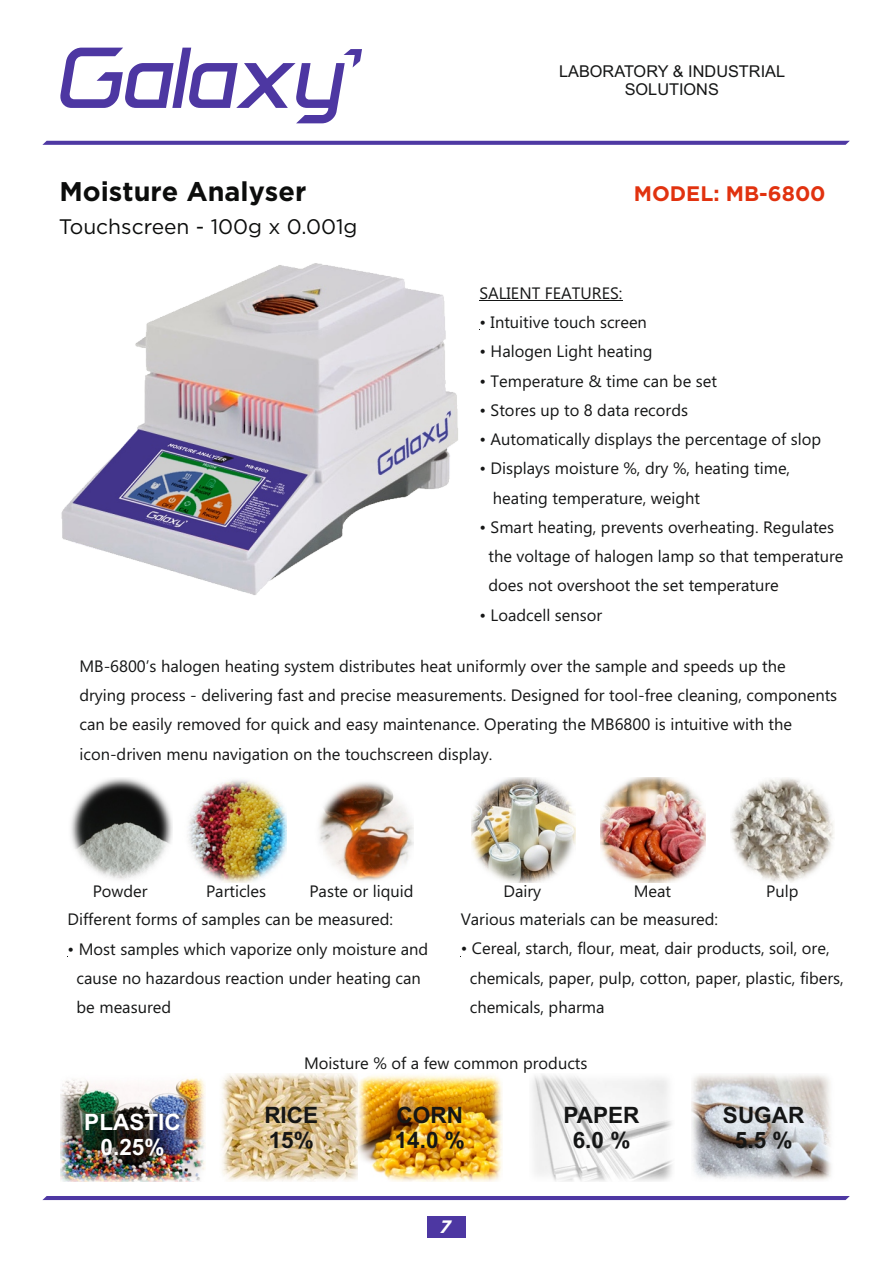
<style>
.page{position:relative;width:893px;height:1263px;background:#fff}
.page>*{position:absolute;margin:0;border:0;box-sizing:border-box;transform-origin:0 0}
.t1{font:700 27px "Gotham";color:#0c0d0c}
.t2{font:700 22.5px/25.2px "Arial";color:#151616}
.t3{font:700 22.5px/25.2px "Arial";color:#fff;text-align:center}
.t4{font:21px "Gotham";color:#0c0d0c}
.t5{font:700 21px "Gotham";color:#e1320f}
.t6{font:italic 700 18px "Gotham";color:#fff}
.t7{font:16.5px/29.2px "Ebrima";color:#151616}
.t8{font:16.35px/18.1px "Arial";color:#151616;text-align:center}
</style>
<div class="page">
<svg style="left:60px;top:48px;width:302px;height:75px"></svg>
<svg style="left:42px;top:141px;width:808px;height:4px;background:#5641a7"></svg>
<hr style="left:42px;top:1196px;width:808px;height:4px;background:#4e38a3">
<hr style="left:479px;top:300px;width:143px;height:1px;background:#151616">
<img style="left:71px;top:778px;width:102px;height:102px">
<img style="left:188px;top:779px;width:98px;height:103px">
<img style="left:319px;top:782px;width:95px;height:99px">
<img style="left:471px;top:778px;width:104px;height:104px">
<img style="left:601px;top:778px;width:104px;height:104px">
<img style="left:731px;top:778px;width:103px;height:104px">
<img style="left:221px;top:1073px;width:137px;height:109px">
<img style="left:358px;top:1075px;width:145px;height:107px">
<img style="left:532px;top:1074px;width:140px;height:108px">
<img style="left:692px;top:1074px;width:139px;height:107px">
<img style="left:60px;top:1078px;width:145px;height:104px">
<div style="left:427px;top:1216px;width:38px;height:22px;background:#4d37a2"></div>
<img style="left:61px;top:263px;width:397px;height:332px">
<h1 class="t1" style="left:59px;top:181px;width:248px">Moisture Analyser</h1>
<p class="t4" style="left:59px;top:218px;width:300px">Touchscreen - 100g x 0.001g</p>
<p class="t8" style="left:559px;top:64px;width:228px">LABORATORY &amp; INDUSTRIAL<br>SOLUTIONS</p>
<p class="t5" style="left:634px;top:186px;width:193px">MODEL: MB-6800</p>
<p class="t7" style="left:479px;top:280px;width:145px">SALIENT FEATURES:</p>
<p class="t7" style="left:479px;top:309px;width:169px">• Intuitive touch screen</p>
<p class="t7" style="left:479px;top:338px;width:175px">• Halogen Light heating</p>
<p class="t7" style="left:479px;top:368px;width:239px">• Temperature &amp; time can be set</p>
<p class="t7" style="left:479px;top:397px;width:210px">• Stores up to 8 data records</p>
<p class="t7" style="left:479px;top:426px;width:343px">• Automatically displays the percentage of slop</p>
<p class="t7" style="left:493px;top:455px;width:299px;text-indent:-14px">• Displays moisture %, dry %, heating time, heating temperature, weight</p>
<p class="t7" style="left:488px;top:514px;width:357px;text-indent:-9px">• Smart heating, prevents overheating. Regulates the voltage of halogen lamp so that temperature does not overshoot the set temperature</p>
<p class="t7" style="left:479px;top:602px;width:124px">• Loadcell sensor</p>
<p class="t7" style="left:79px;top:653px;width:759px">MB-6800’s halogen heating system distributes heat uniformly over the sample and speeds up the<br>drying process - delivering fast and precise measurements. Designed for tool-free cleaning, components can be easily removed for quick and easy maintenance. Operating the MB6800 is intuitive with the icon-driven menu navigation on the touchscreen display.</p>
<p class="t7" style="left:93px;top:878px;width:56px">Powder</p>
<p class="t7" style="left:206px;top:878px;width:62px">Particles</p>
<p class="t7" style="left:309px;top:878px;width:106px">Paste or liquid</p>
<p class="t7" style="left:504px;top:878px;width:39px">Dairy</p>
<p class="t7" style="left:634px;top:878px;width:39px">Meat</p>
<p class="t7" style="left:766px;top:878px;width:34px">Pulp</p>
<p class="t7" style="left:68px;top:906px;width:327px">Different forms of samples can be measured:</p>
<p class="t7" style="left:77px;top:936px;width:353px;text-indent:-9px">• Most samples which vaporize only moisture and cause no hazardous reaction under heating can be measured</p>
<p class="t7" style="left:461px;top:906px;width:259px">Various materials can be measured:</p>
<p class="t7" style="left:470px;top:935px;width:376px;text-indent:-9px">• Cereal, starch, flour, meat, dair products, soil, ore, chemicals, paper, pulp, cotton, paper, plastic, fibers, chemicals, pharma</p>
<h2 class="t3" style="left:84px;top:1111px;width:98px">PLASTIC<br>0.25%</h2>
<p class="t7" style="left:304px;top:1050px;width:285px">Moisture % of a few common products</p>
<h2 class="t2" style="left:264px;top:1104px;width:55px">RICE<br>15%</h2>
<h2 class="t2" style="left:395px;top:1104px;width:72px">CORN<br>14.0 %</h2>
<p class="t6" style="left:440px;top:1220px;width:12px">7</p>
<h2 class="t2" style="left:564px;top:1104px;width:78px;text-align:center">PAPER<br>6.0 %</h2>
<h2 class="t2" style="left:723px;top:1104px;width:83px;text-align:center">SUGAR<br>5.5 %</h2>
</div>
